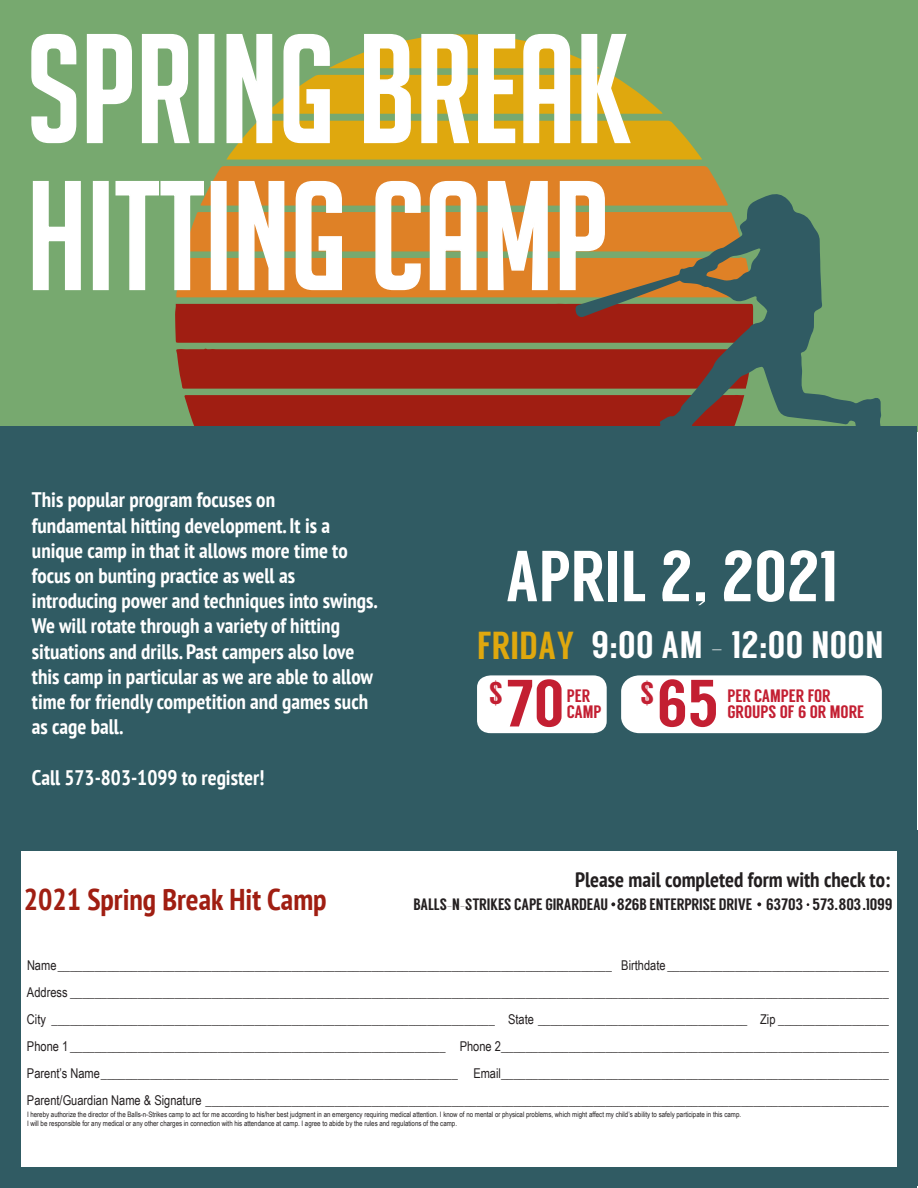
<style>
.page{position:relative;width:918px;height:1188px;background:#fff}
.page>*{position:absolute;margin:0;border:0;box-sizing:border-box;transform-origin:0 0}
.t1{font:150px/147px "Big Noodle Titling";color:#fff}
.t2{font:72px "Langdon";color:#fff}
.t3{font:66.6px "Langdon";color:#c31f32}
.t4{font:38.25px "Langdon";letter-spacing:.01em;color:#fff}
.t5{font:31.5px "Langdon";color:#c31f32}
.t6{font:700 condensed 30px "PT Sans";color:#a01e12}
.t7{font:700 condensed 21px/25.2px "PT Sans";color:#fff}
.t8{font:700 condensed 21px "PT Sans";color:#231f20}
.t9{font:18px/16.5px "Langdon";color:#c31f32}
.t10{font:16.5px "Langdon";letter-spacing:-.01em;color:#231f20}
.t11{font:13.5px/27px "Arial Narrow";color:#231f20;text-align:justify}
.t12{font:7.5px/9px "Arial Narrow";color:#231f20}
.s1{font-size:39px;color:#dfa80e}
</style>
<div class="page">
<div style="left:0;top:0;width:918px;height:431px;background:#77a96f"></div>
<div style="left:175px;top:304px;width:400px;height:39px;background:#a01e12"></div>
<svg style="left:176px;top:349px;width:399px;height:78px;background:#9a2e1d"></svg>
<svg style="left:575px;top:194px;width:307px;height:233px"></svg>
<div style="left:0;top:442px;width:917px;height:399px;background:#305b63"></div>
<div style="left:477px;top:675px;width:130px;height:58px;background:#fff"></div>
<div style="left:621px;top:675px;width:261px;height:58px;background:#fff"></div>
<svg style="left:31px;top:34px;width:46px;height:110px"></svg>
<svg style="left:86px;top:34px;width:46px;height:110px"></svg>
<svg style="left:141px;top:34px;width:49px;height:110px"></svg>
<div style="left:199px;top:34px;width:15px;height:109px;border:2px solid #fff"></div>
<svg style="left:226px;top:34px;width:476px;height:126px"></svg>
<svg style="left:32px;top:181px;width:49px;height:110px"></svg>
<div style="left:93px;top:181px;width:16px;height:109px;border:2px solid #fff"></div>
<svg style="left:115px;top:166px;width:637px;height:131px"></svg>
<div style="left:0;top:427px;width:917px;height:20px;background:#305b63"></div>
<div style="left:0;top:830px;width:918px;height:21px;background:#305b63"></div>
<div style="left:0;top:1168px;width:917px;height:20px;background:#305b63"></div>
<div style="left:0;top:841px;width:20px;height:337px;background:#305b63"></div>
<div style="left:897px;top:848px;width:20px;height:338px;background:#305b63"></div>
<svg style="left:611px;top:902px;width:4px;height:4px"></svg>
<svg style="left:757px;top:902px;width:4px;height:4px"></svg>
<h1 class="t1" style="left:27px;top:16px;width:606px">SPRING BREAK<br>HITTING CAMP</h1>
<p class="t7" style="left:32px;top:487px;width:347px">This popular program focuses on<br>fundamental hitting development. It is a unique camp in that it allows more time to focus on bunting practice as well as introducing power and techniques into swings.<br>We will rotate through a variety of hitting situations and drills. Past campers also love this camp in particular as we are able to allow time for friendly competition and games such as cage ball.</p>
<h3 class="t7" style="left:32px;top:764px;width:234px">Call 573-803-1099 to register!</h3>
<h3 class="t6" style="left:24px;top:880px;width:304px">2021 Spring Break Hit Camp</h3>
<h2 class="t2" style="left:506px;top:534px;width:334px">APRIL 2, 2021</h2>
<h3 class="t4" style="left:477px;top:623px;width:408px"><span class="s1">FRIDAY</span> 9:00 AM - 12:00 NOON</h3>
<h3 class="t3" style="left:507px;top:665px;width:59px">70</h3>
<h3 class="t3" style="left:657px;top:665px;width:63px">65</h3>
<h3 class="t5" style="left:489px;top:675px;width:16px">$</h3>
<h3 class="t5" style="left:640px;top:675px;width:16px">$</h3>
<h3 class="t9" style="left:567px;top:687px;width:36px">PER<br>CAMP</h3>
<h3 class="t9" style="left:727px;top:687px;width:138px">PER CAMPER FOR<br>GROUPS OF 6 OR MORE</h3>
<h3 class="t8" style="left:575px;top:865px;width:317px">Please mail completed form with check to:</h3>
<p class="t10" style="left:413px;top:895px;width:481px">BALLS-N-STRIKES CAPE GIRARDEAU 826B ENTERPRISE DRIVE 63703 573.803.1099</p>
<p class="t11" style="left:27px;top:951px;width:864px">Name __________________________________________________________________________________________ Birthdate ____________________________________ Address _____________________________________________________________________________________________________________________________________ City ________________________________________________________________________ State __________________________________ Zip __________________ Phone 1 _____________________________________________________________ Phone 2 _______________________________________________________________ Parent’s Name __________________________________________________________ Email _______________________________________________________________ Parent/Guardian Name &amp; Signature _______________________________________________________________________________________________________________</p>
<p class="t12" style="left:27px;top:1110px;width:716px">I hereby authorize the director of the Balls-n-Strikes camp to act for me according to his/her best judgment in an emergency requiring medical attention. I know of no mental or physical problems, which might affect my child’s ability to safely participate in this camp.<br>I will be responsible for any medical or any other charges in connection with his attendance at camp. I agree to abide by the rules and regulations of the camp.</p>
</div>
